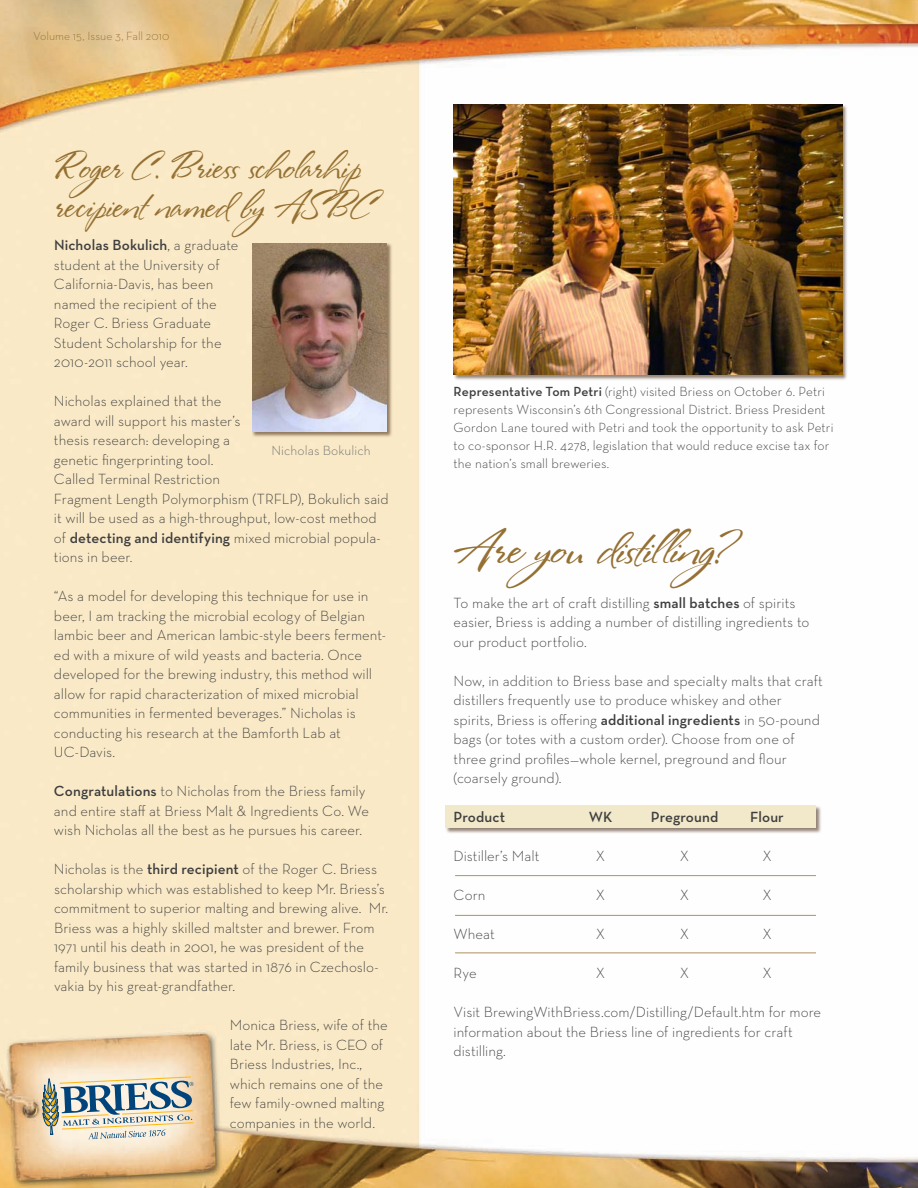
<style>
.page{position:relative;width:918px;height:1188px;background:#fff}
.page>*{position:absolute;margin:0;border:0;box-sizing:border-box;transform-origin:0 0}
.Section_Header_large{font:45px "Stephanie Marie JF";letter-spacing:-.005em;color:#957033;scale:1.1 1}
.Section_Header_large-2{font:36px/39px "Stephanie Marie JF";letter-spacing:.005em;color:#957033}
.body_text_-_Main{font:300 15px/19.5px "Neutra Text";color:#3e3e3f}
.body_text_-_Main-2{font:600 15px "Neutra Text";letter-spacing:.005em;color:#3e3e3f}
.t1{font:300 13.5px/18px "Neutra Text";letter-spacing:.005em;color:#3e3e3f}
.body_text_-_Main-3{font:300 13.5px "Neutra Text";letter-spacing:.005em;color:#6c6d70}
.t2{font:300 12px "Neutra Text";color:#957033}
.s1{font-weight:600}
</style>
<div class="page">
<img style="left:0;top:0;width:918px;height:1188px">
<div style="left:445px;top:805px;width:377px;height:29px;background:#462914;opacity:.57"></div>
<div style="left:446px;top:806px;width:370px;height:22px;background:#f2e8ca"></div>
<svg style="left:43px;top:1076px;width:151px;height:63px;background:#bcc0b6"></svg>
<hr style="left:455px;top:875px;width:361px;height:1px;background:#af9163">
<hr style="left:455px;top:915px;width:361px;height:1px;background:#af9163">
<hr style="left:455px;top:952px;width:361px;height:1px;background:#af9163">
<div style="left:454px;top:105px;width:394px;height:276px;background:#462914;opacity:.57"></div>
<img style="left:454px;top:105px;width:388px;height:270px">
<div style="left:252px;top:243px;width:141px;height:195px;background:#462914;opacity:.57"></div>
<img style="left:252px;top:243px;width:135px;height:189px">
<p class="t2" style="left:33px;top:28px;width:138px">Volume 15, Issue 3, Fall 2010</p>
<p class="Section_Header_large-2" style="left:54px;top:146px;width:319px">Roger C. Briess scholarhip recipient named byASBC</p>
<p class="body_text_-_Main" style="left:54px;top:235px;width:186px"><span class="s1">Nicholas Bokulich</span>, a graduate student at the University of<br>California-Davis, has been named the recipient of the<br>Roger C. Briess Graduate<br>Student Scholarship for the<br>2010-2011 school year.</p>
<p class="body_text_-_Main" style="left:54px;top:391px;width:336px">Nicholas explained that the<br>award will support his master’s<br>thesis research: developing a<br>genetic fingerprinting tool.<br>Called Terminal Restriction<br>Fragment Length Polymorphism (TRFLP), Bokulich said it will be used as a high-throughput, low-cost method of <span class="s1">detecting and identifying</span> mixed microbial popula&shy;tions in beer.</p>
<p class="body_text_-_Main" style="left:54px;top:586px;width:333px">“As a model for developing this technique for use in beer, I am tracking the microbial ecology of Belgian lambic beer and American lambic-style beers ferment&shy;ed with a mixure of wild yeasts and bacteria. Once developed for the brewing industry, this method will allow for rapid characterization of mixed microbial communities in fermented beverages.” Nicholas is conducting his research at the Bamforth Lab at UC-Davis.</p>
<p class="body_text_-_Main" style="left:54px;top:781px;width:317px"><span class="s1">Congratulations</span> to Nicholas from the Briess family and entire staff at Briess Malt &amp; Ingredients Co. We wish Nicholas all the best as he pursues his career.</p>
<p class="body_text_-_Main" style="left:54px;top:859px;width:336px">Nicholas is the <span class="s1">third recipient</span> of the Roger C. Briess scholarship which was established to keep Mr. Briess’s commitment to superior malting and brewing alive. Mr.<br>Briess was a highly skilled maltster and brewer. From 1971 until his death in 2001, he was president of the family business that was started in 1876 in Czechoslo&shy;vakia by his great-grandfather.</p>
<p class="body_text_-_Main" style="left:230px;top:1015px;width:159px">Monica Briess, wife of the late Mr. Briess, is CEO of<br>Briess Industries, Inc., which remains one of the few family-owned malting companies in the world.</p>
<p class="body_text_-_Main-3" style="left:271px;top:442px;width:101px">Nicholas Bokulich</p>
<p class="t1" style="left:454px;top:383px;width:381px"><span class="s1">Representative Tom Petri</span> (right) visited Briess on October 6. Petri represents Wisconsin’s 6th Congressional District. Briess President Gordon Lane toured with Petri and took the opportunity to ask Petri to co-sponsor H.R. 4278, legislation that would reduce excise tax for the nation’s small breweries.</p>
<p class="Section_Header_large" style="left:454px;top:521px;width:265px">Are you distilling?</p>
<p class="body_text_-_Main" style="left:454px;top:592px;width:357px">To make the art of craft distilling <span class="s1">small batches</span> of spirits easier, Briess is adding a number of distilling ingredients to our product portfolio.</p>
<p class="body_text_-_Main" style="left:454px;top:670px;width:371px">Now, in addition to Briess base and specialty malts that craft distillers frequently use to produce whiskey and other spirits, Briess is offering <span class="s1">additional ingredients</span> in 50-pound bags (or totes with a custom order). Choose from one of three grind profiles—whole kernel, preground and flour (coarsely ground).</p>
<p class="body_text_-_Main-2" style="left:454px;top:808px;width:53px">Product</p>
<p class="body_text_-_Main-2" style="left:589px;top:808px;width:25px">WK</p>
<p class="body_text_-_Main-2" style="left:651px;top:808px;width:69px">Preground</p>
<p class="body_text_-_Main-2" style="left:750px;top:808px;width:35px">Flour</p>
<p class="body_text_-_Main" style="left:454px;top:846px;width:87px">Distiller’s Malt</p>
<p class="body_text_-_Main" style="left:596px;top:846px;width:11px">X</p>
<p class="body_text_-_Main" style="left:680px;top:846px;width:11px">X</p>
<p class="body_text_-_Main" style="left:762px;top:846px;width:11px">X</p>
<p class="body_text_-_Main" style="left:454px;top:885px;width:33px">Corn</p>
<p class="body_text_-_Main" style="left:596px;top:885px;width:11px">X</p>
<p class="body_text_-_Main" style="left:680px;top:885px;width:11px">X</p>
<p class="body_text_-_Main" style="left:762px;top:885px;width:11px">X</p>
<p class="body_text_-_Main" style="left:454px;top:924px;width:43px">Wheat</p>
<p class="body_text_-_Main" style="left:596px;top:924px;width:11px">X</p>
<p class="body_text_-_Main" style="left:680px;top:924px;width:11px">X</p>
<p class="body_text_-_Main" style="left:762px;top:924px;width:11px">X</p>
<p class="body_text_-_Main" style="left:454px;top:963px;width:25px">Rye</p>
<p class="body_text_-_Main" style="left:596px;top:963px;width:11px">X</p>
<p class="body_text_-_Main" style="left:680px;top:963px;width:11px">X</p>
<p class="body_text_-_Main" style="left:762px;top:963px;width:11px">X</p>
<p class="body_text_-_Main" style="left:454px;top:1002px;width:369px">Visit BrewingWithBriess.com/Distilling/Default.htm for more information about the Briess line of ingredients for craft distilling.</p>
</div>
